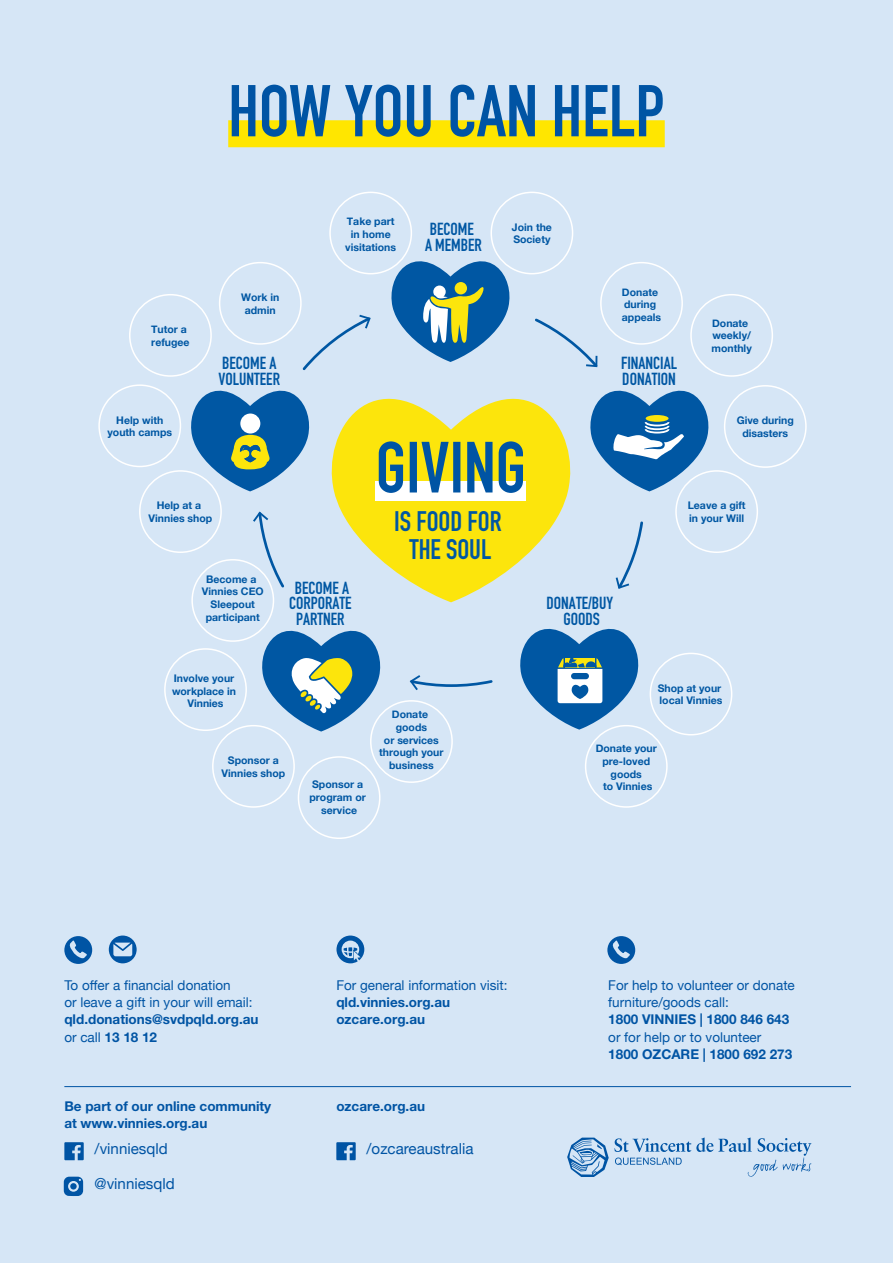
<style>
.page{position:relative;width:893px;height:1263px;background:#d6e6f6}
.page>*{position:absolute;margin:0;border:0;box-sizing:border-box;transform-origin:0 0}
.t1{font:700 72px "DIN Condensed";color:#0054a4}
.t2{font:700 27.9px/27.9px "DIN Condensed";color:#0057a3;text-align:center}
.t3{font:700 17.25px/15.8px "DIN Condensed";color:#0057a3}
.t4{font:15.15px "Helvetica Neue";color:#0054a4}
.t5{font:700 13.5px/16.5px "Helvetica Neue LT Std";color:#0054a4}
.t6{font:13.5px/17.2px "Helvetica Neue";color:#0054a4}
.t7{font:700 10.5px/12.6px "Helvetica Neue";color:#0057a3;text-align:center}
.s1{font-family:"Helvetica Neue LT Std";font-weight:700}
</style>
<div class="page">
<svg style="left:334px;top:398px;width:234px;height:204px;fill:#fce50c"></svg>
<svg style="left:616px;top:521px;width:27px;height:68px"></svg>
<svg style="left:409px;top:675px;width:84px;height:15px"></svg>
<svg style="left:253px;top:511px;width:31px;height:78px"></svg>
<svg style="left:386px;top:240px;width:129px;height:122px"></svg>
<div style="left:129px;top:294px;width:83px;height:83px;border:2px solid #fff;border-radius:50%"></div>
<div style="left:98px;top:384px;width:83px;height:83px;border:2px solid #fff;border-radius:50%"></div>
<div style="left:139px;top:470px;width:83px;height:83px;border:2px solid #fff;border-radius:50%"></div>
<div style="left:191px;top:559px;width:83px;height:83px;border:2px solid #fff;border-radius:50%"></div>
<div style="left:164px;top:648px;width:83px;height:83px;border:2px solid #fff;border-radius:50%"></div>
<div style="left:212px;top:725px;width:83px;height:83px;border:2px solid #fff;border-radius:50%"></div>
<div style="left:298px;top:756px;width:82px;height:83px;border:2px solid #fff;border-radius:50%"></div>
<div style="left:370px;top:700px;width:83px;height:83px;border:2px solid #fff;border-radius:50%"></div>
<div style="left:650px;top:653px;width:82px;height:82px;border:2px solid #fff;border-radius:50%"></div>
<div style="left:585px;top:725px;width:83px;height:83px;border:2px solid #fff;border-radius:50%"></div>
<div style="left:675px;top:470px;width:83px;height:83px;border:2px solid #fff;border-radius:50%"></div>
<div style="left:724px;top:385px;width:83px;height:83px;border:2px solid #fff;border-radius:50%"></div>
<div style="left:690px;top:294px;width:83px;height:83px;border:2px solid #fff;border-radius:50%"></div>
<div style="left:600px;top:262px;width:83px;height:83px;border:2px solid #fff;border-radius:50%"></div>
<div style="left:490px;top:192px;width:83px;height:82px;border:2px solid #fff;border-radius:50%"></div>
<div style="left:329px;top:192px;width:83px;height:82px;border:2px solid #fff;border-radius:50%"></div>
<div style="left:219px;top:262px;width:83px;height:83px;border:2px solid #fff;border-radius:50%"></div>
<svg style="left:533px;top:316px;width:181px;height:175px"></svg>
<svg style="left:520px;top:628px;width:124px;height:102px"></svg>
<svg style="left:256px;top:609px;width:130px;height:122px"></svg>
<svg style="left:185px;top:315px;width:187px;height:176px"></svg>
<div style="left:376px;top:481px;width:150px;height:19px;background:#fff"></div>
<svg style="left:379px;top:441px;width:144px;height:52px;background:#7b9d76"></svg>
<div style="left:228px;top:120px;width:437px;height:27px;background:#ffe600"></div>
<svg style="left:64px;top:1142px;width:20px;height:18px"></svg>
<svg style="left:64px;top:1177px;width:19px;height:19px"></svg>
<div style="left:70px;top:1183px;width:7px;height:6px;background:#0054a4;border-radius:50%"></div>
<svg style="left:336px;top:1142px;width:20px;height:18px"></svg>
<div style="left:64px;top:936px;width:28px;height:28px;background:#0054a4;border-radius:50%"></div>
<svg style="left:69px;top:940px;width:18px;height:19px"></svg>
<svg style="left:109px;top:935px;width:28px;height:28px"></svg>
<svg style="left:113px;top:942px;width:19px;height:14px"></svg>
<svg style="left:336px;top:935px;width:28px;height:28px"></svg>
<div style="left:607px;top:936px;width:28px;height:28px;background:#0054a4;border-radius:50%"></div>
<svg style="left:612px;top:940px;width:18px;height:19px"></svg>
<hr style="left:64px;top:1086px;width:787px;height:1px;background:#0054a4">
<svg style="left:567px;top:1137px;width:244px;height:40px"></svg>
<h1 class="t1" style="left:228px;top:63px;width:438px">HOW YOU CAN HELP</h1>
<p class="t7" style="left:151px;top:323px;width:40px;text-align:left">Tutor a refugee</p>
<p class="t7" style="left:108px;top:414px;width:66px">Help with youth camps</p>
<p class="t7" style="left:241px;top:291px;width:40px">Work in admin</p>
<h3 class="t3" style="left:218px;top:355px;width:63px">BECOME A<br>VOLUNTEER</h3>
<p class="t7" style="left:345px;top:216px;width:52px">Take part in home visitations</p>
<h3 class="t3" style="left:425px;top:221px;width:58px">BECOME<br>A MEMBER</h3>
<p class="t7" style="left:512px;top:221px;width:42px;text-align:left">Join the<br>Society</p>
<p class="t7" style="left:622px;top:286px;width:41px;text-align:left">Donate during appeals</p>
<h3 class="t3" style="left:621px;top:355px;width:58px">FINANCIAL<br>DONATION</h3>
<p class="t7" style="left:712px;top:317px;width:42px;text-align:left">Donate weekly/ monthly</p>
<p class="t7" style="left:737px;top:414px;width:59px">Give during disasters</p>
<p class="t7" style="left:149px;top:500px;width:65px">Help at a<br>Vinnies shop</p>
<p class="t7" style="left:202px;top:573px;width:63px">Become a<br>Vinnies CEO<br>Sleepout participant</p>
<h3 class="t3" style="left:289px;top:579px;width:64px;text-align:center">BECOME A<br>CORPORATE<br>PARTNER</h3>
<h2 class="t2" style="left:394px;top:507px;width:109px">IS FOOD FOR<br>THE SOUL</h2>
<p class="t7" style="left:172px;top:672px;width:66px">Involve your workplace in<br>Vinnies</p>
<p class="t7" style="left:222px;top:754px;width:65px">Sponsor a<br>Vinnies shop</p>
<p class="t7" style="left:309px;top:779px;width:58px">Sponsor a program or service</p>
<p class="t7" style="left:379px;top:709px;width:66px">Donate goods<br>or services through your business</p>
<h3 class="t3" style="left:547px;top:595px;width:68px;text-align:center">DONATE/BUY<br>GOODS</h3>
<p class="t7" style="left:688px;top:500px;width:59px;text-align:left">Leave a gift in your Will</p>
<p class="t7" style="left:658px;top:682px;width:66px;text-align:left">Shop at your local Vinnies</p>
<p class="t7" style="left:596px;top:743px;width:63px">Donate your pre-loved goods<br>to Vinnies</p>
<p class="t6" style="left:64px;top:977px;width:190px">To offer a financial donation<br>or leave a gift in your will email:</p>
<p class="t5" style="left:64px;top:1011px;width:196px">qld.donations@svdpqld.org.au</p>
<p class="t6" style="left:64px;top:1029px;width:94px">or call <span class="s1">13 18 12</span></p>
<p class="t5" style="left:64px;top:1098px;width:208px">Be part of our online community at www.vinnies.org.au</p>
<h3 class="t4" style="left:95px;top:1138px;width:75px">/vinniesqld</h3>
<h3 class="t4" style="left:95px;top:1173px;width:82px">@vinniesqld</h3>
<p class="t6" style="left:336px;top:977px;width:173px">For general information visit:</p>
<p class="t5" style="left:336px;top:993px;width:115px;line-height:17.2px">qld.vinnies.org.au ozcare.org.au</p>
<p class="t5" style="left:336px;top:1098px;width:90px">ozcare.org.au</p>
<h3 class="t4" style="left:367px;top:1138px;width:108px">/ozcareaustralia</h3>
<p class="t6" style="left:608px;top:977px;width:188px">For help to volunteer or donate furniture/goods call:</p>
<p class="t5" style="left:608px;top:1011px;width:182px">1800 VINNIES | 1800 846 643</p>
<p class="t6" style="left:608px;top:1029px;width:155px">or for help or to volunteer</p>
<p class="t5" style="left:608px;top:1045px;width:185px">1800 OZCARE | 1800 692 273</p>
</div>
